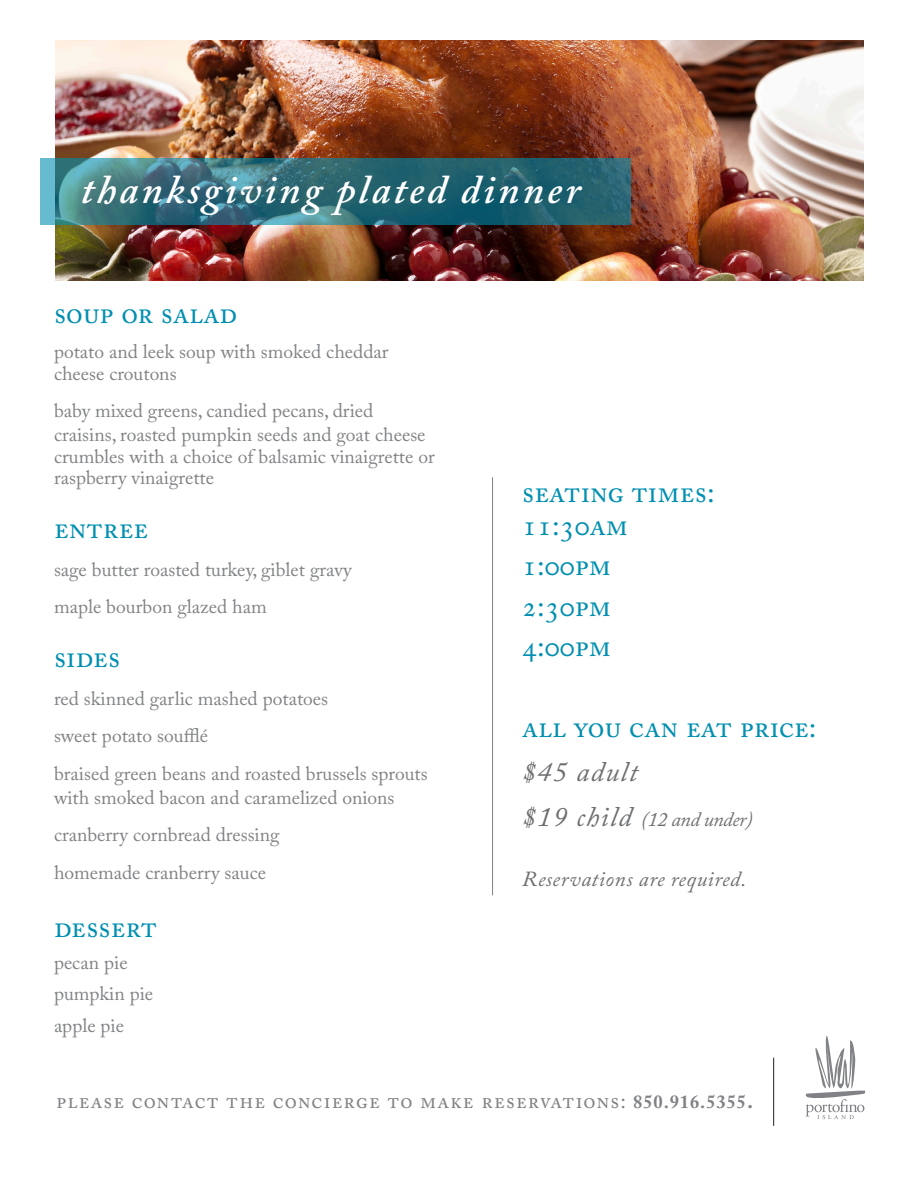
<style>
.page{position:relative;width:918px;height:1188px;background:#fff}
.page>*{position:absolute;margin:0;border:0;box-sizing:border-box;transform-origin:0 0}
.t1{font:italic 600 40.5px "Adobe Caslon Pro";letter-spacing:.075em;color:#fff}
.t2{font:30px "Adobe Caslon Pro";color:#008fb1}
.t3{font:italic 28.2px "Adobe Caslon Pro";letter-spacing:.05em;color:#6c6d70}
.t4{font:21.9px "Adobe Caslon Pro";letter-spacing:.05em;color:#808285}
.t5{font:italic 21.3px "Adobe Caslon Pro";letter-spacing:.025em;color:#6c6d70}
.t6{font:italic 20.25px "Adobe Caslon Pro";letter-spacing:-.02em;color:#6c6d70}
.t7{font:19.5px/21.5px "Adobe Caslon Pro";color:#808285}
.s1{font-size:28.2px}
.s2{font-weight:700;font-size:18.45px}
.s3{font-weight:700}
</style>
<div class="page">
<svg style="left:805px;top:1036px;width:60px;height:83px"></svg>
<hr style="left:773px;top:1058px;width:1px;height:68px;background:#231f20">
<img style="left:55px;top:40px;width:809px;height:241px">
<svg style="left:40px;top:158px;width:591px;height:66px;background:#306e7a"></svg>
<hr style="left:492px;top:477px;width:1px;height:418px;background:#808285">
<p class="t1" style="left:81px;top:165px;width:501px">thanksgiving plated dinner</p>
<p class="t2" style="left:54px;top:295px;width:185px">soup or salad</p>
<p class="t7" style="left:54px;top:341px;width:336px">potato and leek soup with smoked cheddar cheese croutons</p>
<p class="t7" style="left:54px;top:399px;width:373px;line-height:24px">baby mixed greens, candied pecans, dried craisins, roasted pumpkin seeds and goat cheese</p>
<p class="t7" style="left:54px;top:445px;width:382px">crumbles with a choice of balsamic vinaigrette or raspberry vinaigrette</p>
<p class="t2" style="left:54px;top:510px;width:96px">entree</p>
<p class="t7" style="left:54px;top:558px;width:300px">sage butter roasted turkey, giblet gravy</p>
<p class="t7" style="left:54px;top:596px;width:214px">maple bourbon glazed ham</p>
<p class="t2" style="left:54px;top:639px;width:68px">sides</p>
<p class="t7" style="left:54px;top:687px;width:276px">red skinned garlic mashed potatoes</p>
<p class="t7" style="left:54px;top:725px;width:156px">sweet potato soufflé</p>
<p class="t7" style="left:54px;top:761px;width:375px;line-height:24px">braised green beans and roasted brussels sprouts with smoked bacon and caramelized onions</p>
<p class="t7" style="left:54px;top:824px;width:227px">cranberry cornbread dressing</p>
<p class="t7" style="left:54px;top:861px;width:214px">homemade cranberry sauce</p>
<p class="t2" style="left:54px;top:909px;width:105px">dessert</p>
<p class="t7" style="left:54px;top:951px;width:75px">pecan pie</p>
<p class="t7" style="left:54px;top:983px;width:101px">pumpkin pie</p>
<p class="t7" style="left:54px;top:1014px;width:72px">apple pie</p>
<p class="t2" style="left:522px;top:474px;width:194px">seating times:</p>
<p class="t2" style="left:522px;top:507px;width:108px">11:30am</p>
<p class="t2" style="left:522px;top:547px;width:90px">1:00pm</p>
<p class="t2" style="left:522px;top:588px;width:90px">2:30pm</p>
<p class="t2" style="left:522px;top:628px;width:90px">4:00pm</p>
<p class="t2" style="left:522px;top:709px;width:296px">all you can eat price:</p>
<p class="t3" style="left:522px;top:755px;width:117px">$45 adult</p>
<p class="t6" style="left:522px;top:807px;width:232px"><span class="s1">$19 child</span> (12 and under)</p>
<p class="t5" style="left:522px;top:866px;width:226px">Reservations are required.</p>
<p class="t4" style="left:56px;top:1087px;width:698px">please contact the concierge to make reservations: <span class="s2">850.916.5355</span><span class="s3">.</span></p>
</div>
